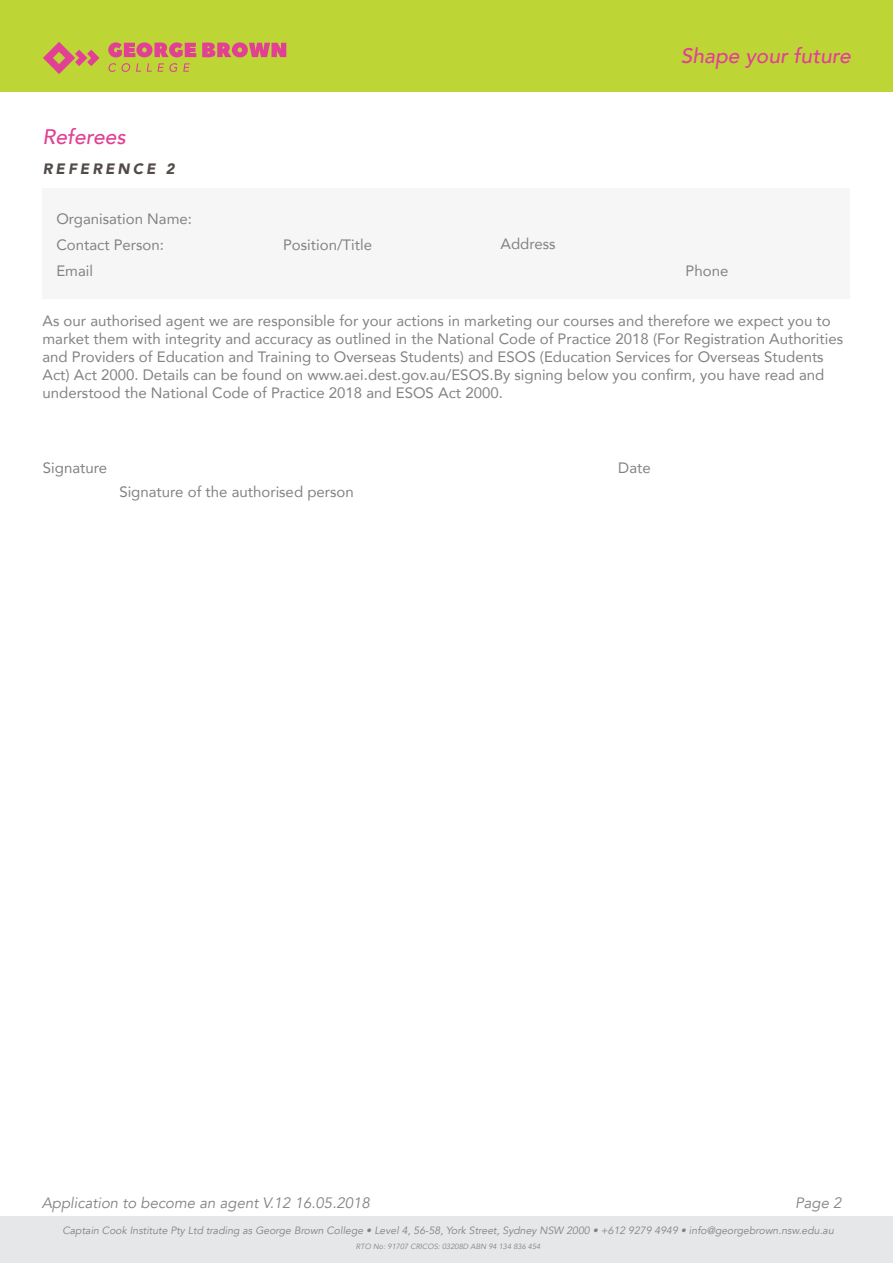
<style>
.page{position:relative;width:893px;height:1263px;background:#fff}
.page>*{position:absolute;margin:0;border:0;box-sizing:border-box;transform-origin:0 0}
.t1{font:italic 500 21px "Avenir";color:#e24095}
.t2{font:15px/18px "Avenir";color:#808285}
.t3{font:italic 15px "Avenir";color:#808285}
.t4{font:italic 900 15px "Avenir";letter-spacing:.2em;color:#524b48}
.t5{font:italic 10.5px "Avenir";color:#808285}
.t6{font:italic 7.5px "Avenir";color:#808285}
</style>
<div class="page">
<div style="left:0;top:0;width:893px;height:91px;background:#bdd636"></div>
<div style="left:0;top:1216px;width:893px;height:47px;background:#e6e7e8"></div>
<svg style="left:43px;top:42px;width:56px;height:32px"></svg>
<svg style="left:108px;top:42px;width:88px;height:15px"></svg>
<svg style="left:202px;top:42px;width:84px;height:15px"></svg>
<svg style="left:108px;top:63px;width:22px;height:9px"></svg>
<svg style="left:136px;top:63px;width:5px;height:9px"></svg>
<svg style="left:147px;top:63px;width:5px;height:9px"></svg>
<svg style="left:158px;top:63px;width:19px;height:9px"></svg>
<svg style="left:183px;top:63px;width:7px;height:9px"></svg>
<div style="left:43px;top:188px;width:807px;height:110px;background:#f6f6f6"></div>
<p class="t1" style="left:43px;top:124px;width:85px">Referees</p>
<p class="t4" style="left:43px;top:156px;width:133px">REFERENCE 2</p>
<p class="t2" style="left:56px;top:209px;width:137px">Organisation Name:</p>
<h1 class="t1" style="left:681px;top:43px;width:172px">Shape your future</h1>
<p class="t2" style="left:500px;top:234px;width:57px">Address</p>
<p class="t2" style="left:56px;top:235px;width:109px">Contact Person:</p>
<p class="t2" style="left:283px;top:235px;width:90px">Position/Title</p>
<p class="t2" style="left:56px;top:261px;width:38px">Email</p>
<p class="t2" style="left:686px;top:261px;width:44px">Phone</p>
<p class="t2" style="left:43px;top:311px;width:802px">As our authorised agent we are responsible for your actions in marketing our courses and therefore we expect you to market them with integrity and accuracy as outlined in the National Code of Practice 2018 (For Registration Authorities and Providers of Education and Training to Overseas Students) and ESOS (Education Services for Overseas Students Act) Act 2000. Details can be found on www.aei.dest.gov.au/ESOS.By signing below you confirm, you have read and understood the National Code of Practice 2018 and ESOS Act 2000.</p>
<p class="t2" style="left:43px;top:458px;width:66px">Signature</p>
<p class="t2" style="left:618px;top:458px;width:34px">Date</p>
<p class="t2" style="left:119px;top:483px;width:236px">Signature of the authorised person</p>
<p class="t3" style="left:42px;top:1193px;width:330px">Application to become an agent V.12 16.05.2018</p>
<p class="t3" style="left:795px;top:1193px;width:48px">Page 2</p>
<p class="t5" style="left:62px;top:1224px;width:773px">Captain Cook Institute Pty Ltd trading as George Brown College • Level 4, 56-58, York Street, Sydney NSW 2000 • +612 9279 4949 • info@georgebrown.nsw.edu.au</p>
<p class="t6" style="left:356px;top:1242px;width:186px">RTO No: 91707 CRICOS: 03208D ABN 94 134 836 454</p>
</div>
